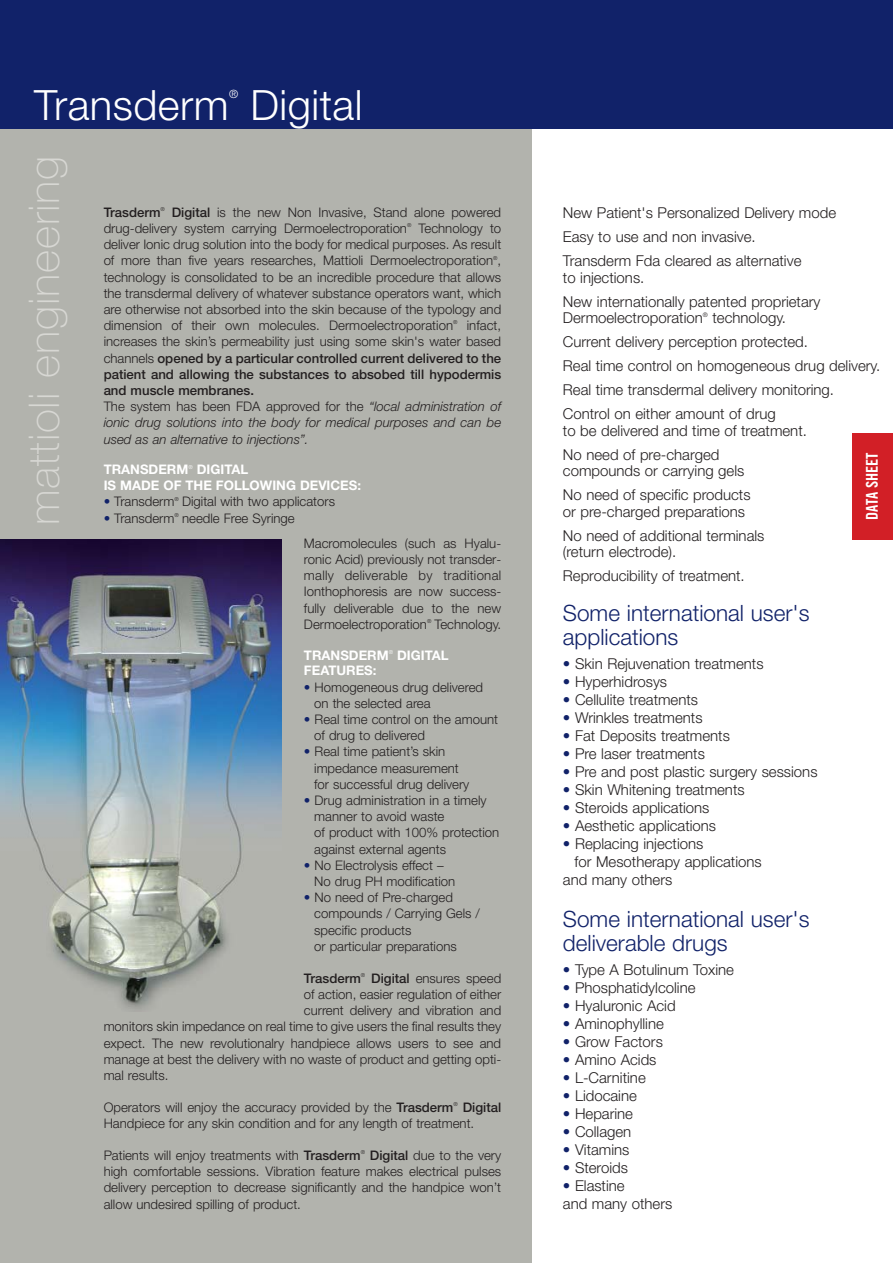
<style>
.page{position:relative;width:893px;height:1263px;background:#fff}
.page>*{position:absolute;margin:0;border:0;box-sizing:border-box;transform-origin:0 0}
.t1{font:100 42.45px "Helvetica Neue";letter-spacing:.015em;color:#d7d7d3;scale:1.05 1}
.t2{font:300 41.85px "Helvetica Neue";letter-spacing:.01em;color:#fff}
.t3{font:300 22.5px/24px "Helvetica Neue";color:#112269}
.t4{font:16.2px "Trade Gothic Bold Cond Twenty";color:#fff}
.t5{font:300 15px/24px "Helvetica Neue";color:#231f20}
.t6{font:300 13.2px/16.2px "Helvetica Neue";color:#231f20}
.t7{font:500 13.2px/16.2px "Helvetica Neue";color:#231f20}
.t8{font:700 13.2px/15.8px "Helvetica Neue";color:#fff}
.t9{font:300 11.4px "Helvetica Neue";color:#fff}
.t10{font:300 6.3px "Helvetica Neue";color:#231f20}
.t11{font:300 5.55px "Helvetica Neue";color:#231f20}
.t12{font:300 5.55px "Helvetica Neue";color:#fff}
.s1{font-weight:500}
.s2{font-weight:300}
.s3{font-weight:300;font-style:italic}
.s4{color:#112269}
</style>
<div class="page">
<div style="left:0;top:1px;width:893px;height:1262px;background:#b2b3ad"></div>
<div style="left:532px;top:1px;width:361px;height:1262px;background:#fff"></div>
<div style="left:0;top:1px;width:893px;height:128px;background:#112269"></div>
<div style="left:852px;top:433px;width:41px;height:107px;background:#d21f26"></div>
<img style="left:0;top:540px;width:281px;height:469px">
<h2 class="t2" style="left:34px;top:90px;width:196px">Transderm</h2>
<p class="t9" style="left:229px;top:90px;width:11px">®</p>
<h2 class="t2" style="left:250px;top:90px;width:113px">Digital</h2>
<h1 class="t1" style="left:29px;top:525px;width:353px;rotate:-90deg">mattioli engineering</h1>
<p class="t7" style="left:104px;top:205px;width:58px">Trasderm</p>
<p class="t11" style="left:161px;top:207px;width:6px">®</p>
<p class="t6" style="left:104px;top:205px;width:399px;text-indent:68px"><span class="s1">Digital</span> is the new Non Invasive, Stand alone powered drug-delivery system carrying Dermoelectroporation</p>
<p class="t11" style="left:407px;top:223px;width:6px">®</p>
<p class="t6" style="left:104px;top:221px;width:399px;text-align:justify;text-indent:315px">Technology to deliver Ionic drug solution into the body for medical purposes. As result of more than five years researches, Mattioli Dermoelectroporation ,</p>
<p class="t11" style="left:493px;top:256px;width:6px">®</p>
<p class="t6" style="left:104px;top:270px;width:399px;text-align:justify">technology is consolidated to be an incredible procedure that allows the transdermal delivery of whatever substance operators want, which are otherwise not absorbed into the skin because of the typology and dimension of their own molecules. Dermoelectroporation</p>
<p class="t11" style="left:453px;top:320px;width:6px">®</p>
<p class="t7" style="left:104px;top:319px;width:399px;text-indent:363px"><span class="s2">infact, increases the skin’s permeability just using some skin's water based channels</span> opened by a particular controlled current delivered to the patient and allowing the substances to absobed till hypodermis and muscle membranes.<br><span class="s2">The system has been FDA approved for the</span> <span class="s3">“local administration of ionic drug solutions into the body for medical purposes and can be used as an alternative to injections”.</span></p>
<p class="t8" style="left:104px;top:463px;width:86px">TRANSDERM</p>
<p class="t12" style="left:188px;top:465px;width:6px">®</p>
<p class="t8" style="left:104px;top:463px;width:259px;text-indent:93px">DIGITAL<br>IS MADE OF THE FOLLOWING DEVICES:</p>
<p class="t6" style="left:104px;top:495px;width:72px"><span class="s4">•</span> Transderm</p>
<p class="t11" style="left:174px;top:496px;width:6px">®</p>
<p class="t6" style="left:182px;top:495px;width:154px">Digital with two applicators</p>
<p class="t6" style="left:104px;top:511px;width:72px"><span class="s4">•</span> Transderm</p>
<p class="t11" style="left:174px;top:513px;width:6px">®</p>
<p class="t6" style="left:182px;top:511px;width:114px">needle Free Syringe</p>
<p class="t6" style="left:304px;top:536px;width:199px;text-align:justify">Macromolecules (such as Hyalu&shy;ronic Acid) previously not transder&shy;mally deliverable by traditional Ionthophoresis are now success&shy;fully deliverable due to the new Dermoelectroporation</p>
<p class="t11" style="left:427px;top:619px;width:6px">®</p>
<p class="t6" style="left:435px;top:617px;width:68px">Technology.</p>
<p class="t8" style="left:304px;top:648px;width:86px">TRANSDERM</p>
<p class="t12" style="left:389px;top:650px;width:6px">®</p>
<p class="t8" style="left:397px;top:648px;width:53px">DIGITAL</p>
<p class="t8" style="left:304px;top:664px;width:74px">FEATURES:</p>
<p class="t6" style="left:314px;top:680px;width:170px;text-indent:-10px"><span class="s4">•</span> Homogeneous drug delivered on the selected area</p>
<p class="t6" style="left:314px;top:712px;width:185px;text-indent:-10px"><span class="s4">•</span> Real time control on the amount of drug to delivered</p>
<p class="t6" style="left:314px;top:745px;width:157px;text-indent:-10px"><span class="s4">•</span> Real time patient’s skin impedance measurement for successful drug delivery</p>
<p class="t6" style="left:314px;top:793px;width:187px;text-indent:-10px"><span class="s4">•</span> Drug administration in a timely manner to avoid waste<br>of product with 100% protection against external agents</p>
<p class="t6" style="left:314px;top:858px;width:142px;text-indent:-10px"><span class="s4">•</span> No Electrolysis effect –<br>No drug PH modification</p>
<p class="t6" style="left:314px;top:890px;width:167px;text-indent:-10px"><span class="s4">•</span> No need of Pre-charged compounds / Carrying Gels / specific products<br>or particular preparations</p>
<p class="t7" style="left:304px;top:971px;width:58px">Trasderm</p>
<p class="t11" style="left:361px;top:973px;width:6px">®</p>
<p class="t6" style="left:371px;top:971px;width:132px"><span class="s1">Digital</span> ensures speed</p>
<p class="t6" style="left:304px;top:987px;width:199px">of action, easier regulation of either</p>
<p class="t6" style="left:304px;top:1003px;width:199px">current delivery and vibration and</p>
<p class="t6" style="left:104px;top:1020px;width:399px">monitors skin impedance on real time to give users the final results they</p>
<p class="t6" style="left:104px;top:1036px;width:399px">expect. The new revolutionalry handpiece allows users to see and</p>
<p class="t6" style="left:104px;top:1052px;width:399px">manage at best the delivery with no waste of product and getting opti-</p>
<p class="t6" style="left:104px;top:1068px;width:66px">mal results.</p>
<p class="t6" style="left:104px;top:1100px;width:351px">Operators will enjoy the accuracy provided by the <span class="s1">Trasderm</span></p>
<p class="t11" style="left:453px;top:1102px;width:6px">®</p>
<p class="t7" style="left:463px;top:1100px;width:40px">Digital</p>
<p class="t6" style="left:104px;top:1116px;width:372px">Handpiece for any skin condition and for any length of treatment.</p>
<p class="t6" style="left:104px;top:1148px;width:258px">Patients will enjoy treatments with <span class="s1">Trasderm</span></p>
<p class="t11" style="left:361px;top:1150px;width:6px">®</p>
<p class="t6" style="left:104px;top:1148px;width:399px;text-align:justify;text-indent:266px"><span class="s1">Digital</span> due to the very high comfortable sessions. Vibration feature makes electrical pulses delivery perception to decrease significantly and the handpice won’t allow undesired spilling of product.</p>
<p class="t5" style="left:563px;top:202px;width:275px">New Patient's Personalized Delivery mode<br>Easy to use and non invasive.<br>Transderm Fda cleared as alternative</p>
<p class="t5" style="left:563px;top:267px;width:259px">to injections.<br>New internationally patented proprietary</p>
<p class="t5" style="left:563px;top:307px;width:141px">Dermoelectroporation</p>
<p class="t10" style="left:703px;top:312px;width:6px">®</p>
<p class="t5" style="left:563px;top:307px;width:319px;text-indent:150px">technology.<br>Current delivery perception protected.<br>Real time control on homogeneous drug delivery.<br>Real time transdermal delivery monitoring.<br>Control on either amount of drug</p>
<p class="t5" style="left:563px;top:420px;width:246px">to be delivered and time of treatment.<br>No need of pre-charged</p>
<p class="t5" style="left:563px;top:460px;width:189px">compounds or carrying gels<br>No need of specific products</p>
<p class="t5" style="left:563px;top:501px;width:203px">or pre-charged preparations<br>No need of additional terminals</p>
<p class="t5" style="left:563px;top:541px;width:183px">(return electrode).<br>Reproducibility of treatment.</p>
<h3 class="t3" style="left:563px;top:603px;width:248px">Some international user's applications</h3>
<p class="t5" style="left:563px;top:653px;width:202px"><span class="s4">•</span> Skin Rejuvenation treatments</p>
<p class="t5" style="left:563px;top:671px;width:106px"><span class="s4">•</span> Hyperhidrosys</p>
<p class="t5" style="left:563px;top:689px;width:137px"><span class="s4">•</span> Cellulite treatments</p>
<p class="t5" style="left:563px;top:707px;width:141px"><span class="s4">•</span> Wrinkles treatments</p>
<p class="t5" style="left:563px;top:725px;width:168px"><span class="s4">•</span> Fat Deposits treatments</p>
<p class="t5" style="left:563px;top:743px;width:144px"><span class="s4">•</span> Pre laser treatments</p>
<p class="t5" style="left:563px;top:761px;width:256px"><span class="s4">•</span> Pre and post plastic surgery sessions</p>
<p class="t5" style="left:563px;top:779px;width:183px"><span class="s4">•</span> Skin Whitening treatments</p>
<p class="t5" style="left:563px;top:797px;width:148px"><span class="s4">•</span> Steroids applications</p>
<p class="t5" style="left:563px;top:815px;width:155px"><span class="s4">•</span> Aesthetic applications</p>
<p class="t5" style="left:563px;top:833px;width:142px"><span class="s4">•</span> Replacing injections</p>
<p class="t5" style="left:575px;top:851px;width:189px">for Mesotherapy applications</p>
<p class="t5" style="left:563px;top:869px;width:111px">and many others</p>
<h3 class="t3" style="left:563px;top:909px;width:248px">Some international user's deliverable drugs</h3>
<p class="t5" style="left:563px;top:959px;width:173px"><span class="s4">•</span> Type A Botulinum Toxine</p>
<p class="t5" style="left:563px;top:977px;width:134px"><span class="s4">•</span> Phosphatidylcoline</p>
<p class="t5" style="left:563px;top:995px;width:114px"><span class="s4">•</span> Hyaluronic Acid</p>
<p class="t5" style="left:563px;top:1013px;width:102px"><span class="s4">•</span> Aminophylline</p>
<p class="t5" style="left:563px;top:1031px;width:101px"><span class="s4">•</span> Grow Factors</p>
<p class="t5" style="left:563px;top:1049px;width:95px"><span class="s4">•</span> Amino Acids</p>
<p class="t5" style="left:563px;top:1067px;width:84px"><span class="s4">•</span> L-Carnitine</p>
<p class="t5" style="left:563px;top:1085px;width:75px"><span class="s4">•</span> Lidocaine</p>
<p class="t5" style="left:563px;top:1103px;width:72px"><span class="s4">•</span> Heparine</p>
<p class="t5" style="left:563px;top:1121px;width:70px"><span class="s4">•</span> Collagen</p>
<p class="t5" style="left:563px;top:1139px;width:68px"><span class="s4">•</span> Vitamins</p>
<p class="t5" style="left:563px;top:1157px;width:67px"><span class="s4">•</span> Steroids</p>
<p class="t5" style="left:563px;top:1178px;width:111px;line-height:18px"><span class="s4">•</span> Elastine<br>and many others</p>
<p class="t4" style="left:866px;top:520px;width:69px;rotate:-90deg">DATA SHEET</p>
</div>
